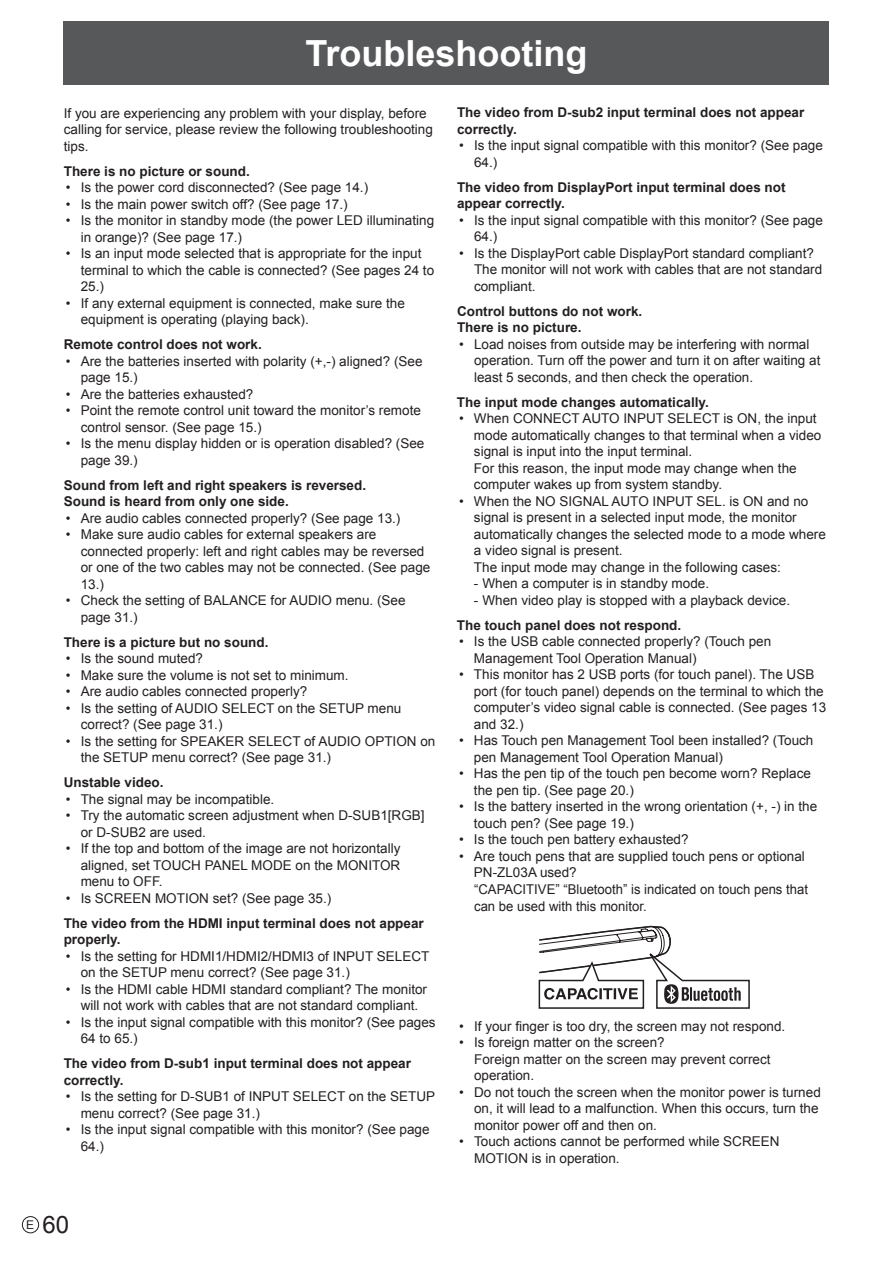
<style>
.page{position:relative;width:893px;height:1263px;background:#fff}
.page>*{position:absolute;margin:0;border:0;box-sizing:border-box;transform-origin:0 0}
.t1{font:700 36px "Arial";color:#fff}
.t2{font:24px "Arial";color:#231f20}
.t3{font:13.5px/16.5px "Arial";color:#231f20}
.t4{font:700 13.5px/16.5px "Arial";color:#231f20}
.s1{font-size:12px}
</style>
<div class="page">
<div style="left:64px;top:21px;width:765px;height:64px;background:#57585a"></div>
<div style="left:22px;top:1216px;width:17px;height:17px;border:1px solid #231f20;border-radius:50%"></div>
<svg style="left:539px;top:925px;width:211px;height:84px"></svg>
<h1 class="t1" style="left:305px;top:29px;width:284px">Troubleshooting</h1>
<p class="t3" style="left:64px;top:105px;width:371px">If you are experiencing any problem with your display, before calling for service, please review the following troubleshooting tips.</p>
<p class="t4" style="left:64px;top:163px;width:188px">There is no picture or sound.</p>
<p class="t3" style="left:66px;top:180px;width:304px">• Is the power cord disconnected? (See page 14.)</p>
<p class="t3" style="left:66px;top:196px;width:283px">• Is the main power switch off? (See page 17.)</p>
<p class="t3" style="left:81px;top:213px;width:355px;text-indent:-15px">• Is the monitor in standby mode (the power LED illuminating in orange)? (See page 17.)</p>
<p class="t3" style="left:81px;top:246px;width:355px;text-indent:-15px">• Is an input mode selected that is appropriate for the input terminal to which the cable is connected? (See pages 24 to<br>25.)</p>
<p class="t3" style="left:81px;top:295px;width:326px;text-indent:-15px">• If any external equipment is connected, make sure the equipment is operating (playing back).</p>
<p class="t4" style="left:64px;top:337px;width:200px">Remote control does not work.</p>
<p class="t3" style="left:81px;top:353px;width:343px;text-indent:-15px">• Are the batteries inserted with polarity (+,-) aligned? (See page 15.)</p>
<p class="t3" style="left:66px;top:386px;width:189px">• Are the batteries exhausted?</p>
<p class="t3" style="left:81px;top:402px;width:342px;text-indent:-15px">• Point the remote control unit toward the monitor’s remote control sensor. (See page 15.)</p>
<p class="t3" style="left:81px;top:435px;width:345px;text-indent:-15px">• Is the menu display hidden or is operation disabled? (See page 39.)</p>
<p class="t4" style="left:64px;top:477px;width:304px">Sound from left and right speakers is reversed.<br>Sound is heard from only one side.</p>
<p class="t3" style="left:66px;top:510px;width:336px">• Are audio cables connected properly? (See page 13.)</p>
<p class="t3" style="left:81px;top:526px;width:351px;text-indent:-15px">• Make sure audio cables for external speakers are connected properly: left and right cables may be reversed or one of the two cables may not be connected. (See page 13.)</p>
<p class="t3" style="left:81px;top:592px;width:326px;text-indent:-15px">• Check the setting of BALANCE for AUDIO menu. (See page 31.)</p>
<p class="t4" style="left:64px;top:634px;width:206px">There is a picture but no sound.</p>
<p class="t3" style="left:66px;top:650px;width:139px">• Is the sound muted?</p>
<p class="t3" style="left:66px;top:667px;width:284px">• Make sure the volume is not set to minimum.</p>
<p class="t3" style="left:66px;top:683px;width:243px">• Are audio cables connected properly?</p>
<p class="t3" style="left:81px;top:700px;width:322px;text-indent:-15px">• Is the setting of AUDIO SELECT on the SETUP menu correct? (See page 31.)</p>
<p class="t3" style="left:81px;top:733px;width:356px;text-indent:-15px">• Is the setting for SPEAKER SELECT of AUDIO OPTION on the SETUP menu correct? (See page 31.)</p>
<p class="t4" style="left:64px;top:775px;width:101px">Unstable video.</p>
<p class="t3" style="left:66px;top:791px;width:210px">• The signal may be incompatible.</p>
<p class="t3" style="left:81px;top:807px;width:345px;text-indent:-15px">• Try the automatic screen adjustment when D-SUB1[RGB] or D-SUB2 are used.</p>
<p class="t3" style="left:81px;top:840px;width:321px;text-align:justify;text-indent:-15px">• If the top and bottom of the image are not horizontally aligned, set TOUCH PANEL MODE on the MONITOR menu to OFF.</p>
<p class="t3" style="left:66px;top:890px;width:267px">• Is SCREEN MOTION set? (See page 35.)</p>
<p class="t4" style="left:64px;top:915px;width:362px">The video from the HDMI input terminal does not appear properly.</p>
<p class="t3" style="left:81px;top:948px;width:350px;text-indent:-15px">• Is the setting for HDMI1/HDMI2/HDMI3 of INPUT SELECT on the SETUP menu correct? (See page 31.)</p>
<p class="t3" style="left:66px;top:981px;width:363px;text-align:center">• Is the HDMI cable HDMI standard compliant? The monitor will not work with cables that are not standard compliant.</p>
<p class="t3" style="left:81px;top:1014px;width:356px;text-indent:-15px">• Is the input signal compatible with this monitor? (See pages<br>64 to 65.)</p>
<p class="t4" style="left:64px;top:1056px;width:349px">The video from D-sub1 input terminal does not appear correctly.</p>
<p class="t3" style="left:81px;top:1088px;width:356px;text-indent:-15px">• Is the setting for D-SUB1 of INPUT SELECT on the SETUP menu correct? (See page 31.)</p>
<p class="t3" style="left:81px;top:1121px;width:350px;text-indent:-15px">• Is the input signal compatible with this monitor? (See page<br>64.)</p>
<p class="t4" style="left:457px;top:105px;width:349px">The video from D-sub2 input terminal does not appear correctly.</p>
<p class="t3" style="left:474px;top:137px;width:350px;text-indent:-15px">• Is the input signal compatible with this monitor? (See page<br>64.)</p>
<p class="t4" style="left:457px;top:179px;width:330px">The video from DisplayPort input terminal does not appear correctly.</p>
<p class="t3" style="left:474px;top:212px;width:350px;text-indent:-15px">• Is the input signal compatible with this monitor? (See page<br>64.)</p>
<p class="t3" style="left:474px;top:245px;width:350px;text-indent:-15px">• Is the DisplayPort cable DisplayPort standard compliant?<br>The monitor will not work with cables that are not standard compliant.</p>
<p class="t4" style="left:457px;top:303px;width:187px">Control buttons do not work.<br>There is no picture.</p>
<p class="t3" style="left:474px;top:336px;width:348px;text-indent:-15px">• Load noises from outside may be interfering with normal operation. Turn off the power and turn it on after waiting at least 5 seconds, and then check the operation.</p>
<p class="t4" style="left:457px;top:394px;width:253px">The input mode changes automatically.</p>
<p class="t3" style="left:474px;top:410px;width:349px;text-indent:-15px">• When CONNECT AUTO INPUT SELECT is ON, the input mode automatically changes to that terminal when a video signal is input into the input terminal.<br>For this reason, the input mode may change when the computer wakes up from system standby.</p>
<p class="t3" style="left:474px;top:493px;width:353px;text-indent:-15px">• When the NO SIGNAL AUTO INPUT SEL. is ON and no signal is present in a selected input mode, the monitor automatically changes the selected mode to a mode where a video signal is present.<br>The input mode may change in the following cases:</p>
<p class="t3" style="left:474px;top:575px;width:237px">- When a computer is in standby mode.</p>
<p class="t3" style="left:474px;top:592px;width:318px">- When video play is stopped with a playback device.</p>
<p class="t4" style="left:457px;top:617px;width:226px">The touch panel does not respond.</p>
<p class="t3" style="left:474px;top:633px;width:299px;text-indent:-15px">• Is the USB cable connected properly? (Touch pen<br>Management Tool Operation Manual)</p>
<p class="t3" style="left:474px;top:666px;width:354px;text-indent:-15px">• This monitor has 2 USB ports (for touch panel). The USB port (for touch panel) depends on the terminal to which the computer’s video signal cable is connected. (See pages 13 and 32.)</p>
<p class="t3" style="left:474px;top:732px;width:341px;text-indent:-15px">• Has Touch pen Management Tool been installed? (Touch pen Management Tool Operation Manual)</p>
<p class="t3" style="left:474px;top:765px;width:338px;text-indent:-15px">• Has the pen tip of the touch pen become worn? Replace the pen tip. (See page 20.)</p>
<p class="t3" style="left:474px;top:798px;width:345px;text-indent:-15px">• Is the battery inserted in the wrong orientation (+, -) in the touch pen? (See page 19.)</p>
<p class="t3" style="left:459px;top:831px;width:231px">• Is the touch pen battery exhausted?</p>
<p class="t3" style="left:474px;top:848px;width:335px;text-indent:-15px">• Are touch pens that are supplied touch pens or optional PN-ZL03A used?<br>“CAPACITIVE” “Bluetooth” is indicated on touch pens that can be used with this monitor.</p>
<p class="t3" style="left:459px;top:1018px;width:328px">• If your finger is too dry, the screen may not respond.</p>
<p class="t3" style="left:474px;top:1034px;width:298px;text-indent:-15px">• Is foreign matter on the screen?<br>Foreign matter on the screen may prevent correct operation.</p>
<p class="t3" style="left:474px;top:1084px;width:348px;text-indent:-15px">• Do not touch the screen when the monitor power is turned on, it will lead to a malfunction. When this occurs, turn the monitor power off and then on.</p>
<p class="t3" style="left:474px;top:1133px;width:307px;text-indent:-15px">• Touch actions cannot be performed while SCREEN<br>MOTION is in operation.</p>
<h2 class="t2" style="left:26px;top:1208px;width:44px"><span class="s1">E</span> 60</h2>
</div>
